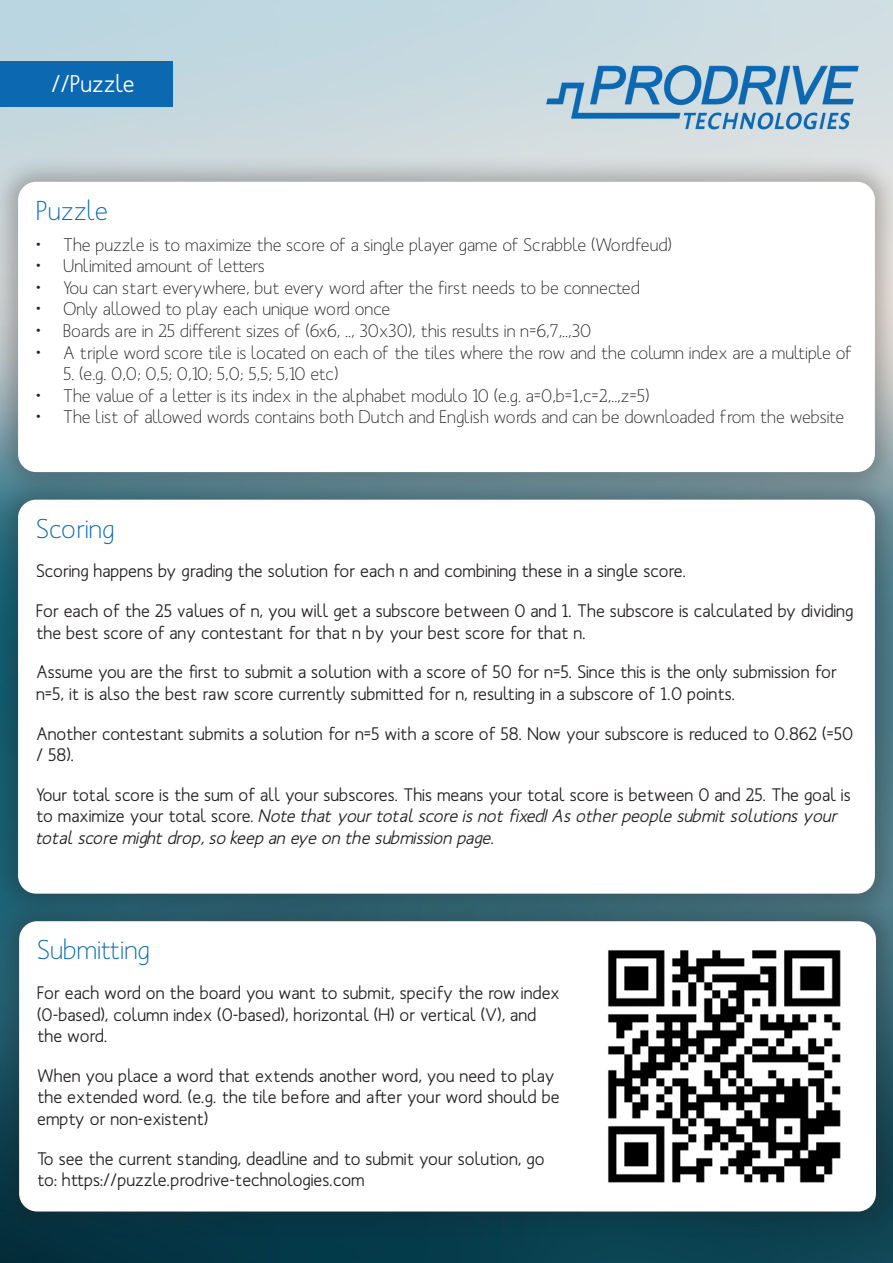
<style>
.page{position:relative;width:893px;height:1263px;background:#fff}
.page>*{position:absolute;margin:0;border:0;box-sizing:border-box;transform-origin:0 0}
.Artikel-Kop{font:27px "Mank Sans";color:#0b68b1}
.Artikel_type{font:500 24px "Mank Sans";color:#fff}
.Artikel-Kop-2{font:500 18px/21.6px "Mank Sans";color:#231f20}
.t1{font:18px "Mank Sans";color:#231f20}
.Artikel-Kop-3{font:italic 500 18px/21.6px "Mank Sans";color:#231f20}
.s1{font-weight:500}
.s2{font-style:normal}
</style>
<div class="page">
<img style="left:0;top:0;width:893px;height:1263px">
<img style="left:546px;top:12px;width:313px;height:139px">
<div style="left:0;top:61px;width:172px;height:45px;background:#0b68b1"></div>
<div style="left:0;top:155px;width:893px;height:345px;background:#231f20;opacity:.29"></div>
<div style="left:18px;top:182px;width:857px;height:290px;background:#fff;border-radius:18px"></div>
<div style="left:0;top:472px;width:893px;height:449px;background:#231f20;opacity:.29"></div>
<div style="left:18px;top:500px;width:857px;height:394px;background:#fff;border-radius:18px"></div>
<div style="left:0;top:894px;width:893px;height:345px;background:#231f20;opacity:.29"></div>
<div style="left:19px;top:921px;width:857px;height:290px;background:#fff;border-radius:18px"></div>
<img style="left:608px;top:950px;width:233px;height:233px">
<p class="Artikel_type" style="left:51px;top:69px;width:85px">//Puzzle</p>
<p class="Artikel-Kop" style="left:36px;top:194px;width:73px">Puzzle</p>
<p class="t1" style="left:36px;top:233px;width:637px"><span class="s1">•</span> The puzzle is to maximize the score of a single player game of Scrabble (Wordfeud)</p>
<p class="t1" style="left:36px;top:255px;width:230px"><span class="s1">•</span> Unlimited amount of letters</p>
<p class="t1" style="left:36px;top:276px;width:605px"><span class="s1">•</span> You can start everywhere, but every word after the first needs to be connected</p>
<p class="t1" style="left:36px;top:298px;width:356px"><span class="s1">•</span> Only allowed to play each unique word once</p>
<p class="t1" style="left:36px;top:320px;width:557px"><span class="s1">•</span> Boards are in 25 different sizes of (6x6, .., 30x30), this results in n=6,7,..,30</p>
<p class="t1" style="left:36px;top:341px;width:817px"><span class="s1">•</span> A triple word score tile is located on each of the tiles where the row and the column index are a multiple of</p>
<p class="t1" style="left:63px;top:363px;width:277px">5. (e.g. 0,0; 0,5; 0,10; 5,0; 5,5; 5,10 etc)</p>
<p class="t1" style="left:36px;top:384px;width:615px"><span class="s1">•</span> The value of a letter is its index in the alphabet modulo 10 (e.g. a=0,b=1,c=2,..,z=5)</p>
<p class="t1" style="left:36px;top:406px;width:810px"><span class="s1">•</span> The list of allowed words contains both Dutch and English words and can be downloaded from the website</p>
<p class="Artikel-Kop" style="left:36px;top:512px;width:80px">Scoring</p>
<p class="Artikel-Kop-2" style="left:36px;top:560px;width:652px">Scoring happens by grading the solution for each n and combining these in a single score.</p>
<p class="Artikel-Kop-2" style="left:36px;top:600px;width:819px">For each of the 25 values of n, you will get a subscore between 0 and 1. The subscore is calculated by dividing the best score of any contestant for that n by your best score for that n.</p>
<p class="Artikel-Kop-2" style="left:36px;top:661px;width:802px">Assume you are the first to submit a solution with a score of 50 for n=5. Since this is the only submission for n=5, it is also the best raw score currently submitted for n, resulting in a subscore of 1.0 points.</p>
<p class="Artikel-Kop-2" style="left:36px;top:722px;width:819px">Another contestant submits a solution for n=5 with a score of 58. Now your subscore is reduced to 0.862 (=50 / 58).</p>
<p class="Artikel-Kop-3" style="left:36px;top:783px;width:816px"><span class="s2">Your total score is the sum of all your subscores. This means your total score is between 0 and 25. The goal is to maximize your total score.</span> Note that your total score is not fixed! As other people submit solutions your total score might drop, so keep an eye on the submission page.</p>
<p class="Artikel-Kop" style="left:37px;top:933px;width:114px">Submitting</p>
<p class="Artikel-Kop-2" style="left:37px;top:982px;width:524px">For each word on the board you want to submit, specify the row index (0-based), column index (0-based), horizontal (H) or vertical (V), and the word.</p>
<p class="Artikel-Kop-2" style="left:37px;top:1064px;width:524px">When you place a word that extends another word, you need to play the extended word. (e.g. the tile before and after your word should be empty or non-existent)</p>
<p class="Artikel-Kop-2" style="left:37px;top:1147px;width:509px">To see the current standing, deadline and to submit your solution, go to: https://puzzle.prodrive-technologies.com</p>
</div>
